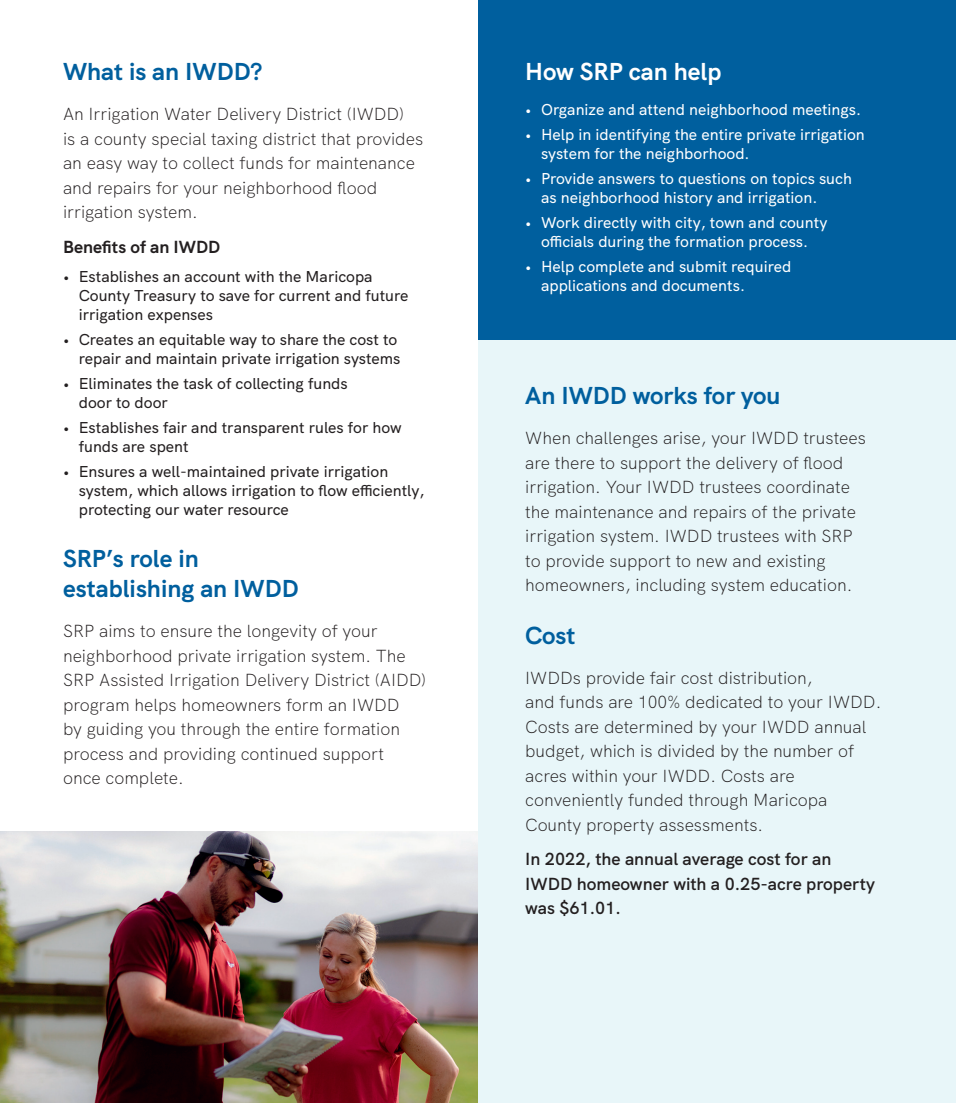
<style>
.page{position:relative;width:956px;height:1103px;background:#fff}
.page>*{position:absolute;margin:0;border:0;box-sizing:border-box;transform-origin:0 0}
.t1{font:700 24.5px/29.4px "SRP Sans";color:#005f9e}
.t2{font:700 24.5px "SRP Sans";color:#fff}
.t3{font:300 17.5px/24.5px "SRP Sans";color:#231f20}
.t4{font:600 17.5px/24.5px "SRP Sans";color:#231f20}
.t5{font:700 17.5px "SRP Sans";color:#231f20}
.t6{font:500 15.75px/18.9px "SRP Sans";color:#231f20}
.t7{font:500 15.75px/18.9px "SRP Sans";color:#fff}
</style>
<div class="page">
<div style="left:478px;top:0;width:478px;height:1102px;background:#e8f6f9"></div>
<div style="left:478px;top:0;width:478px;height:340px;background:#005f9e"></div>
<img style="left:0;top:831px;width:478px;height:271px">
<h1 class="t1" style="left:63px;top:55px;width:201px">What is an IWDD?</h1>
<p class="t3" style="left:63px;top:100px;width:362px">An Irrigation Water Delivery District (IWDD)<br>is a county special taxing district that provides an easy way to collect funds for maintenance and repairs for your neighborhood flood irrigation system.</p>
<p class="t5" style="left:63px;top:233px;width:159px">Benefits of an IWDD</p>
<p class="t6" style="left:79px;top:266px;width:331px;text-indent:-16px">• Establishes an account with the Maricopa<br>County Treasury to save for current and future irrigation expenses</p>
<p class="t6" style="left:63px;top:329px;width:339px;text-align:right">• Creates an equitable way to share the cost to repair and maintain private irrigation systems</p>
<p class="t6" style="left:79px;top:373px;width:270px;text-indent:-16px">• Eliminates the task of collecting funds door to door</p>
<p class="t6" style="left:79px;top:417px;width:324px;text-indent:-16px">• Establishes fair and transparent rules for how funds are spent</p>
<p class="t6" style="left:79px;top:461px;width:347px;text-indent:-16px">• Ensures a well-maintained private irrigation system, which allows irrigation to flow efficiently, protecting our water resource</p>
<h1 class="t1" style="left:63px;top:542px;width:237px">SRP’s role in establishing an IWDD</h1>
<p class="t3" style="left:63px;top:617px;width:365px">SRP aims to ensure the longevity of your neighborhood private irrigation system. The SRP Assisted Irrigation Delivery District (AIDD) program helps homeowners form an IWDD<br>by guiding you through the entire formation process and providing continued support once complete.</p>
<h1 class="t2" style="left:525px;top:53px;width:198px">How SRP can help</h1>
<p class="t7" style="left:525px;top:98px;width:337px">• Organize and attend neighborhood meetings.</p>
<p class="t7" style="left:541px;top:124px;width:325px;text-indent:-16px">• Help in identifying the entire private irrigation system for the neighborhood.</p>
<p class="t7" style="left:541px;top:168px;width:312px;text-indent:-16px">• Provide answers to questions on topics such as neighborhood history and irrigation.</p>
<p class="t7" style="left:525px;top:212px;width:303px;text-align:center">• Work directly with city, town and county officials during the formation process.</p>
<p class="t7" style="left:541px;top:256px;width:252px;text-indent:-16px">• Help complete and submit required applications and documents.</p>
<h1 class="t1" style="left:525px;top:379px;width:256px">An IWDD works for you</h1>
<p class="t3" style="left:525px;top:424px;width:342px">When challenges arise, your IWDD trustees are there to support the delivery of flood irrigation. Your IWDD trustees coordinate the maintenance and repairs of the private irrigation system. IWDD trustees with SRP to provide support to new and existing homeowners, including system education.</p>
<h1 class="t1" style="left:525px;top:618px;width:52px">Cost</h1>
<p class="t3" style="left:525px;top:664px;width:357px">IWDDs provide fair cost distribution,<br>and funds are 100% dedicated to your IWDD.<br>Costs are determined by your IWDD annual budget, which is divided by the number of acres within your IWDD. Costs are conveniently funded through Maricopa County property assessments.</p>
<p class="t4" style="left:525px;top:845px;width:351px">In 2022, the annual average cost for an<br>IWDD homeowner with a 0.25-acre property was $61.01.</p>
</div>
